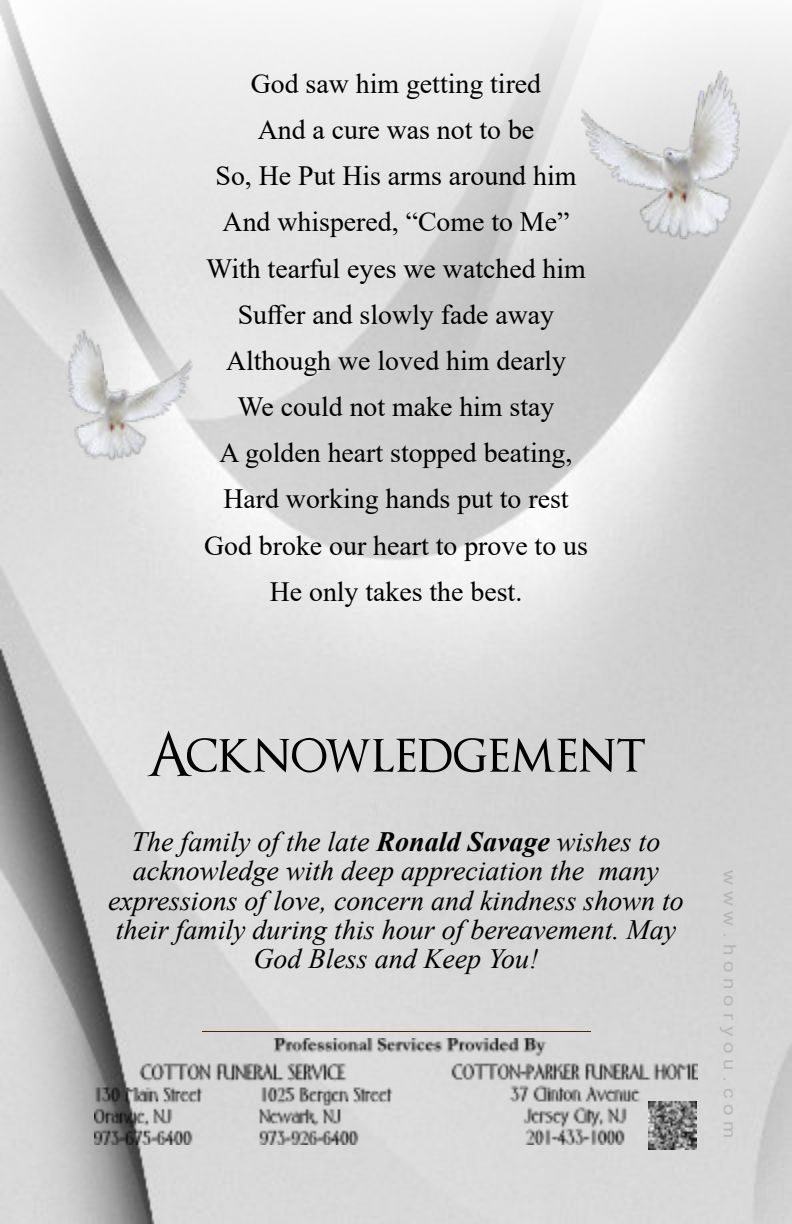
<style>
.page{position:relative;width:792px;height:1224px;background:#fff}
.page>*{position:absolute;margin:0;border:0;box-sizing:border-box;transform-origin:0 0}
.t1{font:60px "Optimus Princeps";color:#000}
.t2{font:italic 28px/29.2px "Times New Roman";color:#000;text-align:center}
.t3{font:27.8px/46.2px "Times New Roman";color:#000;text-align:center}
.t4{font:17.4px "Arial";letter-spacing:.285em;color:rgb(167 167 167/.68);scale:1.18 1}
.s1{font-weight:700}
</style>
<div class="page">
<img style="left:0;top:0;width:792px;height:1224px">
<hr style="left:202px;top:1031px;width:388px;height:1px;background:#452800">
<img style="left:94px;top:1039px;width:604px;height:106px">
<img style="left:578px;top:53px;width:175px;height:221px">
<img style="left:57px;top:316px;width:137px;height:171px">
<img style="left:648px;top:1102px;width:48px;height:48px">
<p class="t3" style="left:204px;top:63px;width:385px">God saw him getting tired<br>And a cure was not to be<br>So, He Put His arms around him<br>And whispered, “Come to Me”<br>With tearful eyes we watched him<br>Suffer and slowly fade away<br>Although we loved him dearly<br>We could not make him stay<br>A golden heart stopped beating,<br>Hard working hands put to rest<br>God broke our heart to prove to us<br>He only takes the best.</p>
<h1 class="t1" style="left:146px;top:725px;width:502px">Acknowledgement</h1>
<p class="t2" style="left:108px;top:830px;width:577px">The family of the late <span class="s1">Ronald Savage</span> wishes to acknowledge with deep appreciation the many expressions of love, concern and kindness shown to their family during this hour of bereavement. May God Bless and Keep You!</p>
<p class="t4" style="left:736px;top:870px;width:229px;rotate:90deg">www.honoryou.com</p>
</div>
